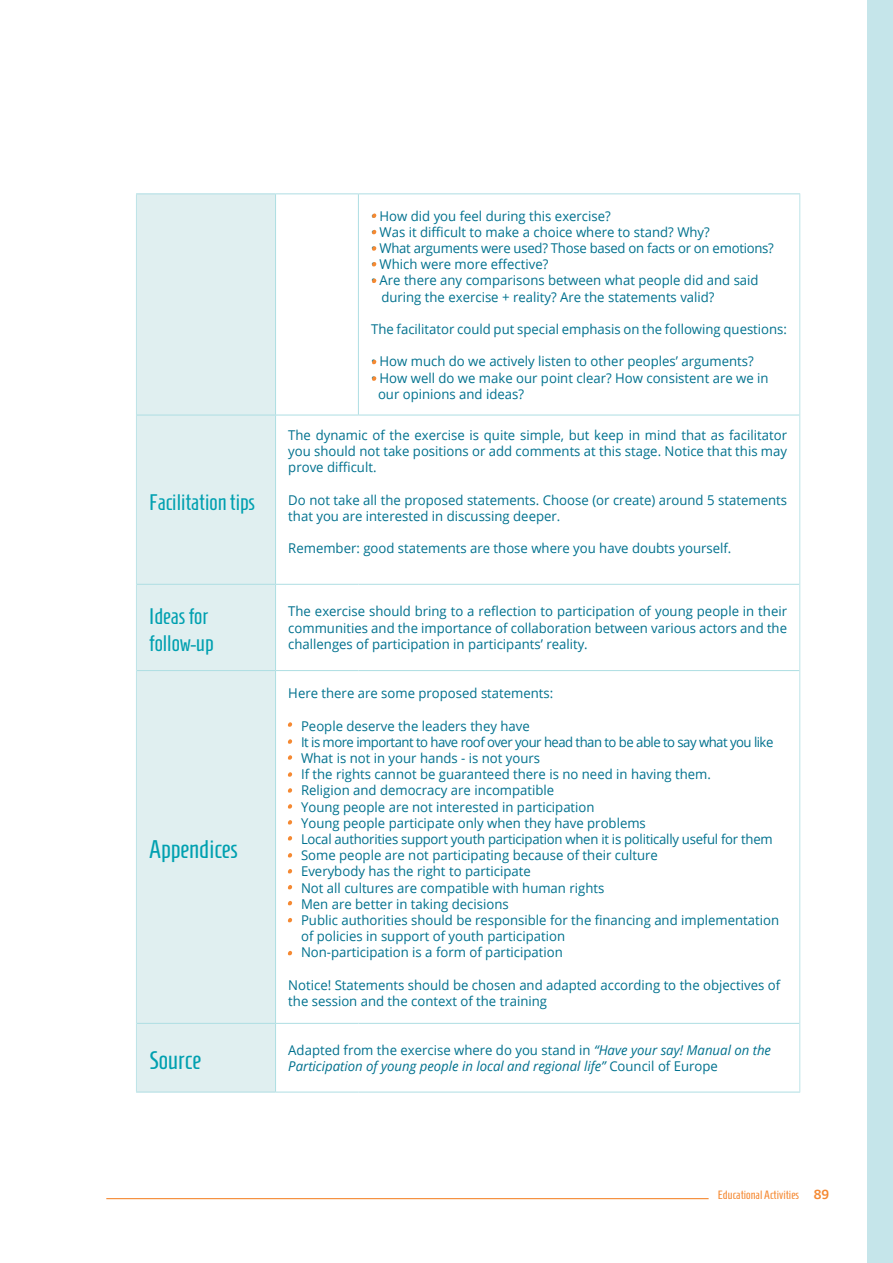
<style>
.page{position:relative;width:893px;height:1263px;background:#fff}
.page>*{position:absolute;margin:0;border:0;box-sizing:border-box;transform-origin:0 0}
.t1{font:25.5px "Homenaje";color:#00a0b0}
.t2{font:22.5px/27px "Homenaje";color:#00a0b0}
.t3{font:13.5px/16.2px "Open Sans";color:#00718e}
.t4{font:italic 13.5px/16.2px "Open Sans";color:#00718e}
.t5{font:13.5px "Open Sans";letter-spacing:-.02em;color:#00718e}
.t6{font:12px "Homenaje";color:#f58932}
.s1{font-style:normal}
.s2{font-family:"Euphemia UCAS";font-weight:700}
</style>
<div class="page">
<div style="left:137px;top:194px;width:138px;height:898px;background:#e0eff0"></div>
<hr style="left:136px;top:193px;width:140px;height:1px;background:#aedee3">
<hr style="left:276px;top:193px;width:82px;height:1px;background:#aedee3">
<hr style="left:275px;top:194px;width:1px;height:221px;background:#aedee3">
<hr style="left:358px;top:193px;width:442px;height:1px;background:#aedee3">
<hr style="left:358px;top:194px;width:1px;height:221px;background:#aedee3">
<hr style="left:137px;top:415px;width:139px;height:1px;background:#aedee3">
<hr style="left:276px;top:415px;width:82px;height:1px;background:#aedee3">
<hr style="left:275px;top:415px;width:1px;height:169px;background:#aedee3">
<hr style="left:358px;top:415px;width:441px;height:1px;background:#aedee3">
<hr style="left:137px;top:584px;width:139px;height:1px;background:#aedee3">
<hr style="left:276px;top:584px;width:82px;height:1px;background:#aedee3">
<hr style="left:275px;top:585px;width:1px;height:85px;background:#aedee3">
<hr style="left:358px;top:584px;width:441px;height:1px;background:#aedee3">
<hr style="left:137px;top:670px;width:139px;height:1px;background:#aedee3">
<hr style="left:276px;top:670px;width:82px;height:1px;background:#aedee3">
<hr style="left:275px;top:671px;width:1px;height:352px;background:#aedee3">
<hr style="left:358px;top:670px;width:441px;height:1px;background:#aedee3">
<hr style="left:137px;top:1023px;width:139px;height:1px;background:#aedee3">
<hr style="left:276px;top:1023px;width:82px;height:1px;background:#aedee3">
<hr style="left:275px;top:1024px;width:1px;height:68px;background:#aedee3">
<hr style="left:358px;top:1023px;width:441px;height:1px;background:#aedee3">
<hr style="left:136px;top:1092px;width:140px;height:1px;background:#aedee3">
<hr style="left:276px;top:1092px;width:82px;height:1px;background:#aedee3">
<hr style="left:358px;top:1092px;width:442px;height:1px;background:#aedee3">
<hr style="left:136px;top:194px;width:1px;height:221px;background:#bde4e8">
<hr style="left:799px;top:194px;width:1px;height:221px;background:#bde4e8">
<hr style="left:136px;top:415px;width:1px;height:169px;background:#bde4e8">
<hr style="left:799px;top:415px;width:1px;height:169px;background:#bde4e8">
<hr style="left:136px;top:584px;width:1px;height:86px;background:#bde4e8">
<hr style="left:799px;top:584px;width:1px;height:86px;background:#bde4e8">
<hr style="left:136px;top:670px;width:1px;height:353px;background:#bde4e8">
<hr style="left:799px;top:670px;width:1px;height:353px;background:#bde4e8">
<hr style="left:136px;top:1023px;width:1px;height:69px;background:#bde4e8">
<hr style="left:799px;top:1023px;width:1px;height:69px;background:#bde4e8">
<svg style="left:372px;top:213px;width:5px;height:5px"></svg>
<svg style="left:372px;top:229px;width:5px;height:5px"></svg>
<svg style="left:372px;top:246px;width:5px;height:5px"></svg>
<svg style="left:372px;top:278px;width:5px;height:5px"></svg>
<svg style="left:372px;top:262px;width:5px;height:5px"></svg>
<svg style="left:372px;top:359px;width:5px;height:5px"></svg>
<svg style="left:372px;top:376px;width:5px;height:5px"></svg>
<svg style="left:288px;top:722px;width:4px;height:5px"></svg>
<svg style="left:288px;top:739px;width:4px;height:5px"></svg>
<svg style="left:288px;top:755px;width:4px;height:5px"></svg>
<svg style="left:288px;top:772px;width:4px;height:5px"></svg>
<svg style="left:288px;top:788px;width:4px;height:5px"></svg>
<svg style="left:288px;top:804px;width:4px;height:5px"></svg>
<svg style="left:288px;top:820px;width:4px;height:5px"></svg>
<svg style="left:288px;top:836px;width:4px;height:5px"></svg>
<svg style="left:288px;top:853px;width:4px;height:5px"></svg>
<svg style="left:288px;top:869px;width:4px;height:5px"></svg>
<svg style="left:288px;top:885px;width:4px;height:4px"></svg>
<svg style="left:288px;top:901px;width:4px;height:4px"></svg>
<svg style="left:288px;top:918px;width:4px;height:4px"></svg>
<svg style="left:288px;top:950px;width:4px;height:5px"></svg>
<hr style="left:106px;top:1198px;width:603px;height:1px;background:#f58932">
<div style="left:867px;top:0;width:26px;height:1263px;background:#c5e5ea"></div>
<h2 class="t2" style="left:149px;top:488px;width:107px">Facilitation tips</h2>
<p class="t3" style="left:371px;top:207px;width:241px">• How did you feel during this exercise?</p>
<p class="t3" style="left:371px;top:223px;width:340px">• Was it difficult to make a choice where to stand? Why?</p>
<p class="t5" style="left:371px;top:239px;width:404px">• What arguments were used? Those based on facts or on emotions?</p>
<p class="t3" style="left:371px;top:256px;width:179px">• Which were more effective?</p>
<p class="t3" style="left:381px;top:272px;width:379px;text-indent:-10px">• Are there any comparisons between what people did and said during the exercise + reality? Are the statements valid?</p>
<p class="t3" style="left:371px;top:321px;width:417px">The facilitator could put special emphasis on the following questions:</p>
<p class="t3" style="left:371px;top:353px;width:384px">• How much do we actively listen to other peoples’ arguments?</p>
<p class="t3" style="left:378px;top:369px;width:392px;text-indent:-7px">• How well do we make our point clear? How consistent are we in our opinions and ideas?</p>
<p class="t3" style="left:288px;top:427px;width:500px;text-align:justify">The dynamic of the exercise is quite simple, but keep in mind that as facilitator you should not take positions or add comments at this stage. Notice that this may prove difficult.</p>
<p class="t3" style="left:288px;top:491px;width:500px">Do not take all the proposed statements. Choose (or create) around 5 statements that you are interested in discussing deeper.</p>
<p class="t3" style="left:288px;top:540px;width:445px">Remember: good statements are those where you have doubts yourself.</p>
<h2 class="t2" style="left:149px;top:603px;width:66px">Ideas for follow-up</h2>
<p class="t3" style="left:288px;top:603px;width:500px;text-align:justify">The exercise should bring to a reflection to participation of young people in their communities and the importance of collaboration between various actors and the challenges of participation in participants’ reality.</p>
<h1 class="t1" style="left:149px;top:835px;width:90px">Appendices</h1>
<p class="t3" style="left:288px;top:685px;width:267px">Here there are some proposed statements:</p>
<p class="t3" style="left:301px;top:717px;width:480px">People deserve the leaders they have<br>It is more important to have roof over your head than to be able to say what you like What is not in your hands - is not yours<br>If the rights cannot be guaranteed there is no need in having them.<br>Religion and democracy are incompatible<br>Young people are not interested in participation<br>Young people participate only when they have problems<br>Local authorities support youth participation when it is politically useful for them Some people are not participating because of their culture<br>Everybody has the right to participate<br>Not all cultures are compatible with human rights<br>Men are better in taking decisions<br>Public authorities should be responsible for the financing and implementation of policies in support of youth participation<br>Non-participation is a form of participation</p>
<p class="t3" style="left:288px;top:976px;width:493px">Notice! Statements should be chosen and adapted according to the objectives of the session and the context of the training</p>
<h1 class="t1" style="left:149px;top:1046px;width:53px">Source</h1>
<p class="t4" style="left:288px;top:1041px;width:484px"><span class="s1">Adapted from the exercise where do you stand in</span> “Have your say! Manual on the<br>Participation of young people in local and regional life” <span class="s1">Council of Europe</span></p>
<p class="t6" style="left:718px;top:1188px;width:113px">Educational Activities <span class="s2">89</span></p>
</div>
